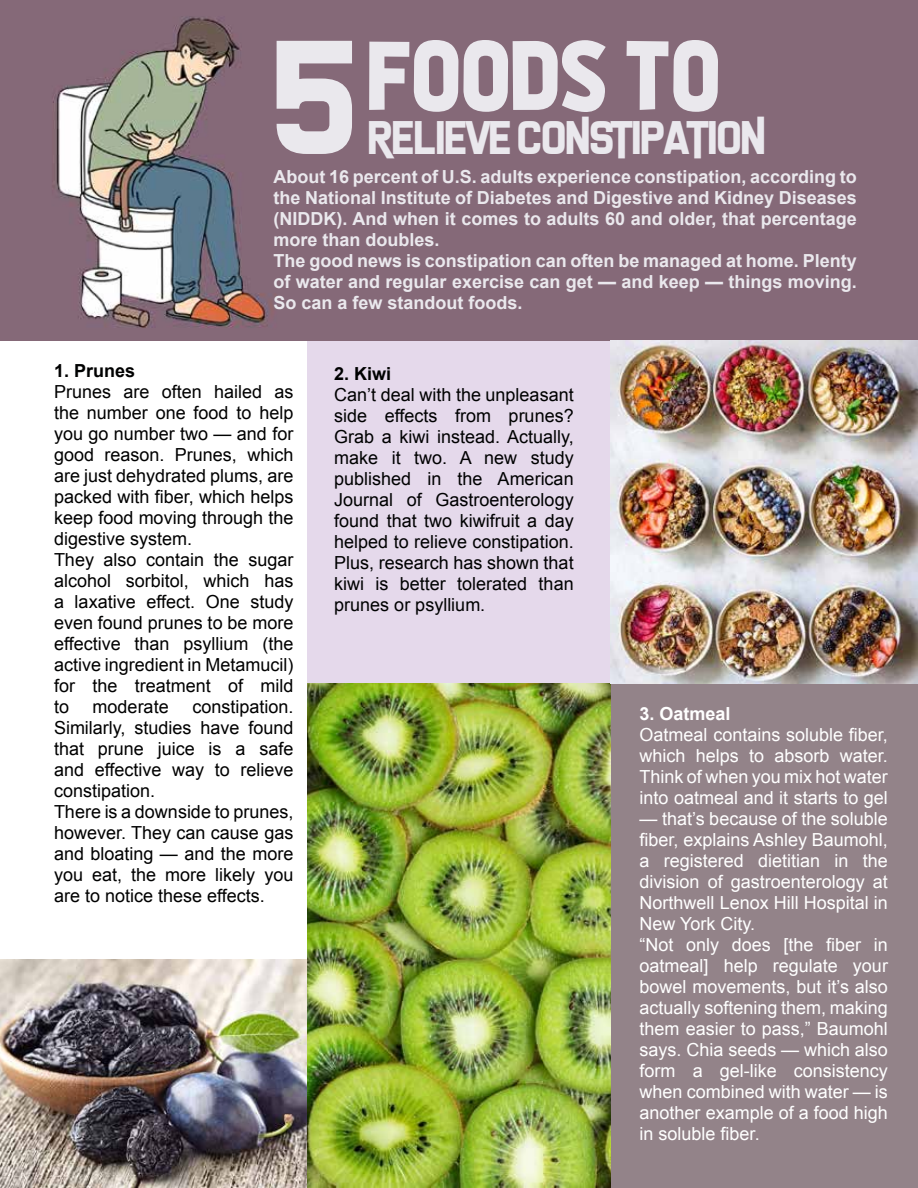
<style>
.page{position:relative;width:918px;height:1188px;background:#fff}
.page>*{position:absolute;margin:0;border:0;box-sizing:border-box;transform-origin:0 0}
.t1{font:97.5px "Allthe Waytothe Sun";color:#eae8ed}
.t2{font:45px "Life Is Okay";color:#eae8ed}
.t3{font:18px/21px "Arial";color:#000101}
.t4{font:18px/21px "Arial";color:#fff;text-align:justify}
.t5{font:700 18px/21px "Arial";color:#eae8ed}
.t6{font:700 18px "Arial";color:#000101}
.t7{font:700 18px "Arial";color:#fff}
.s1{font-family:"Life Is Okay";font-size:154.5px}
</style>
<div class="page">
<div style="left:610px;top:340px;width:308px;height:848px;background:#938389"></div>
<div style="left:308px;top:340px;width:302px;height:848px;background:#e5d9eb"></div>
<img style="left:0;top:0;width:918px;height:340px">
<img style="left:0;top:959px;width:308px;height:229px">
<img style="left:308px;top:683px;width:302px;height:505px">
<img style="left:610px;top:340px;width:308px;height:343px">
<h1 class="t1" style="left:277px;top:32px;width:448px"><span class="s1">5</span>FOODS TO</h1>
<h2 class="t2" style="left:369px;top:117px;width:399px">RELIEVE CONSTIPATION</h2>
<p class="t5" style="left:274px;top:167px;width:585px">About 16 percent of U.S. adults experience constipation, according to the National Institute of Diabetes and Digestive and Kidney Diseases (NIDDK). And when it comes to adults 60 and older, that percentage more than doubles.<br>The good news is constipation can often be managed at home. Plenty of water and regular exercise can get — and keep — things moving.<br>So can a few standout foods.</p>
<p class="t6" style="left:54px;top:359px;width:83px">1. Prunes</p>
<p class="t3" style="left:54px;top:382px;width:241px">Prunes are often hailed as the number one food to help you go number two — and for good reason. Prunes, which are just dehydrated plums, are packed with fiber, which helps keep food moving through the digestive system.<br>They also contain the sugar alcohol sorbitol, which has a laxative effect. One study even found prunes to be more effective than psyllium (the active ingredient in Metamucil) for the treatment of mild to</p>
<p class="t3" style="left:54px;top:697px;width:241px;text-indent:138px">constipation.<br>Similarly, studies have found that prune juice is a safe and effective way to relieve constipation.<br>There is a downside to prunes, however. They can cause gas and bloating — and the more you eat, the more likely you are to notice these effects.</p>
<p class="t3" style="left:93px;top:697px;width:78px">moderate</p>
<p class="t6" style="left:334px;top:362px;width:59px">2. Kiwi</p>
<p class="t3" style="left:334px;top:385px;width:241px;text-align:justify">Can’t deal with the unpleasant side effects from prunes?<br>Grab a kiwi instead. Actually, make it two. A new study published in the American Journal of Gastroenterology found that two kiwifruit a day helped to relieve constipation.<br>Plus, research has shown that kiwi is better tolerated than prunes or psyllium.</p>
<p class="t7" style="left:640px;top:701px;width:93px">3. Oatmeal</p>
<p class="t4" style="left:640px;top:724px;width:250px">Oatmeal contains soluble fiber, which helps to absorb water.<br>Think of when you mix hot water into oatmeal and it starts to gel</p>
<p class="t4" style="left:640px;top:808px;width:250px;text-align:left">— that’s because of the soluble fiber, explains Ashley Baumohl, a registered dietitian in the division of gastroenterology at<br>Northwell Lenox Hill Hospital in<br>New York City.<br>“Not only does [the fiber in oatmeal] help regulate your bowel movements, but it’s also actually softening them, making them easier to pass,” Baumohl says. Chia seeds — which also form a gel-like consistency when combined with water — is another example of a food high in soluble fiber.</p>
</div>
